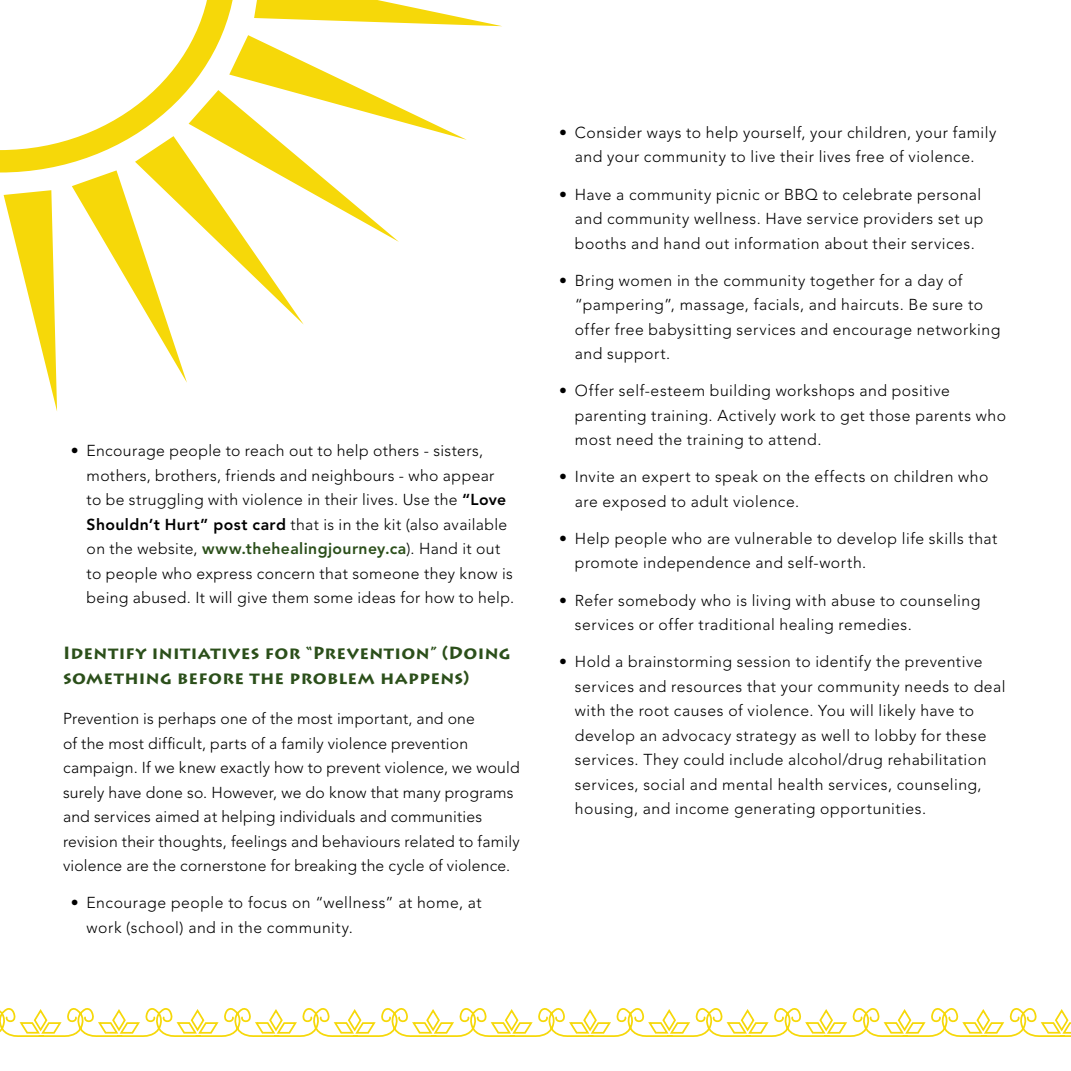
<style>
.page{position:relative;width:1071px;height:1071px;background:#fff}
.page>*{position:absolute;margin:0;border:0;box-sizing:border-box;transform-origin:0 0}
.t1{font:700 17.5px/24.5px "Lithos Pro";letter-spacing:.02em;color:#2b4f1a}
.t2{font:300 15.75px/24.5px "Avenir LT Std";letter-spacing:.03em;color:#000}
.t3{font:300 15.75px/24.5px "Avenir LT Std";letter-spacing:.01em;color:#000}
.s1{font-weight:800}
.s2{font-weight:800;color:#2b4f1a}
</style>
<div class="page">
<svg style="left:0;top:1008px;width:1071px;height:29px"></svg>
<svg style="left:0;top:0;width:502px;height:411px"></svg>
<p class="t2" style="left:87px;top:439px;width:429px">Encourage people to reach out to help others - sisters, mothers, brothers, friends and neighbours - who appear<br>to be struggling with violence in their lives. Use the <span class="s1">“Love Shouldn’t Hurt” post card</span> that is in the kit (also available on the website, <span class="s2">www.thehealingjourney.ca</span>). Hand it out to people who express concern that someone they know is being abused. It will give them some ideas for how to help.</p>
<p class="t1" style="left:63px;top:641px;width:449px">Identify initiatives for “Prevention” (Doing something before the problem happens)</p>
<p class="t3" style="left:63px;top:707px;width:458px">Prevention is perhaps one of the most important, and one<br>of the most difficult, parts of a family violence prevention campaign. If we knew exactly how to prevent violence, we would surely have done so. However, we do know that many programs and services aimed at helping individuals and communities revision their thoughts, feelings and behaviours related to family violence are the cornerstone for breaking the cycle of violence.</p>
<p class="t2" style="left:87px;top:891px;width:397px">Encourage people to focus on “wellness” at home, at work (school) and in the community.</p>
<p class="t2" style="left:71px;top:439px;width:9px">•</p>
<p class="t2" style="left:71px;top:891px;width:9px">•</p>
<p class="t2" style="left:559px;top:120px;width:9px">•</p>
<p class="t2" style="left:559px;top:182px;width:9px">•</p>
<p class="t2" style="left:559px;top:268px;width:9px">•</p>
<p class="t2" style="left:559px;top:379px;width:9px">•</p>
<p class="t2" style="left:559px;top:465px;width:9px">•</p>
<p class="t2" style="left:559px;top:526px;width:9px">•</p>
<p class="t2" style="left:559px;top:588px;width:9px">•</p>
<p class="t2" style="left:559px;top:649px;width:9px">•</p>
<p class="t2" style="left:575px;top:120px;width:423px">Consider ways to help yourself, your children, your family and your community to live their lives free of violence.</p>
<p class="t2" style="left:575px;top:182px;width:410px">Have a community picnic or BBQ to celebrate personal and community wellness. Have service providers set up booths and hand out information about their services.</p>
<p class="t2" style="left:575px;top:268px;width:427px">Bring women in the community together for a day of “pampering”, massage, facials, and haircuts. Be sure to offer free babysitting services and encourage networking and support.</p>
<p class="t2" style="left:575px;top:379px;width:433px">Offer self-esteem building workshops and positive parenting training. Actively work to get those parents who most need the training to attend.</p>
<p class="t2" style="left:575px;top:465px;width:415px">Invite an expert to speak on the effects on children who are exposed to adult violence.</p>
<p class="t2" style="left:575px;top:526px;width:424px">Help people who are vulnerable to develop life skills that promote independence and self-worth.</p>
<p class="t2" style="left:575px;top:588px;width:407px">Refer somebody who is living with abuse to counseling services or offer traditional healing remedies.</p>
<p class="t2" style="left:575px;top:649px;width:432px">Hold a brainstorming session to identify the preventive services and resources that your community needs to deal with the root causes of violence. You will likely have to develop an advocacy strategy as well to lobby for these services. They could include alcohol/drug rehabilitation services, social and mental health services, counseling, housing, and income generating opportunities.</p>
</div>
